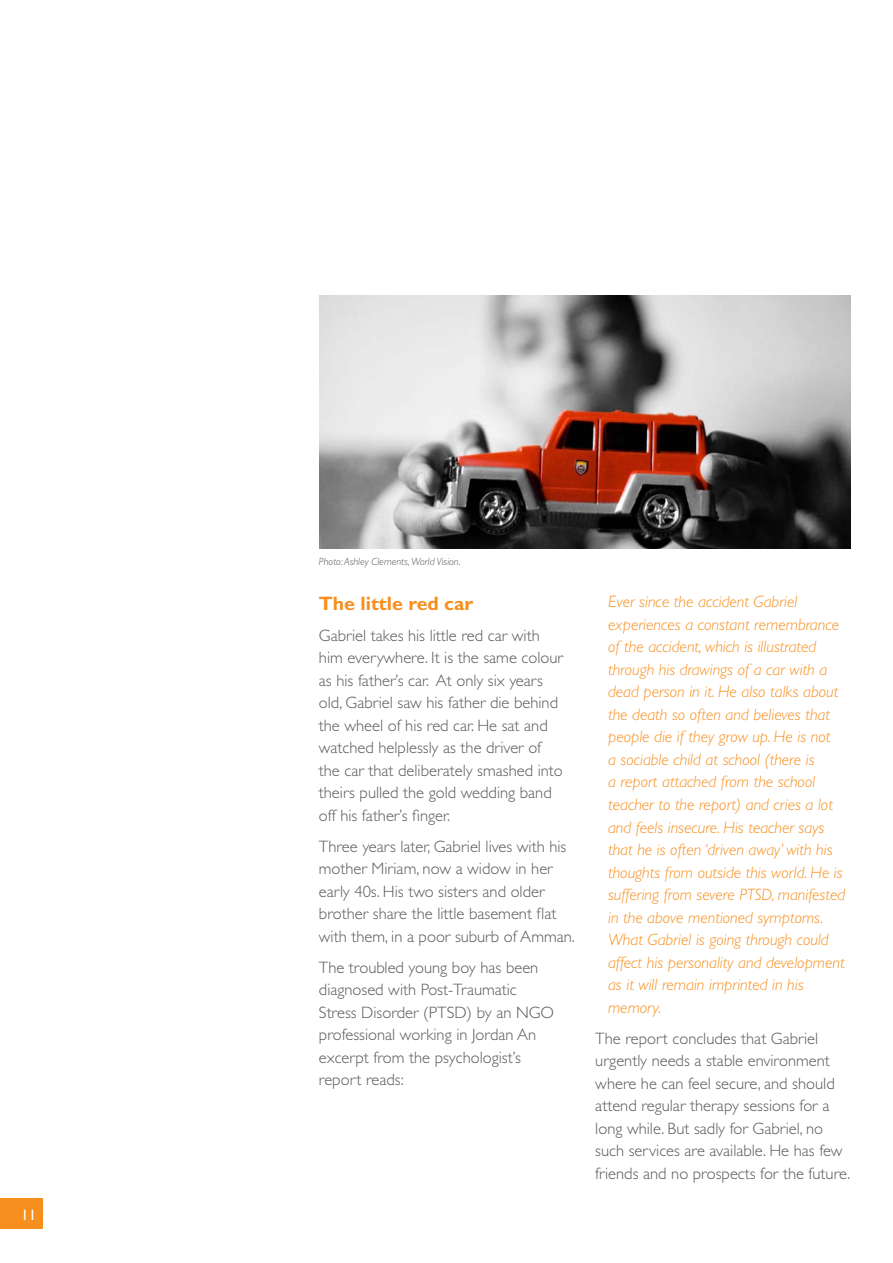
<style>
.page{position:relative;width:893px;height:1263px;background:#fff}
.page>*{position:absolute;margin:0;border:0;box-sizing:border-box;transform-origin:0 0}
.t1{font:700 19.5px "Gill Sans";color:#f78f1e}
.t2{font:300 16.5px/22.5px "Gill Sans";color:#58595b}
.t3{font:italic 300 16.5px/22.5px "Gill Sans";color:#f78f1e}
.t4{font:15px "Gill Sans";color:#fff}
.t5{font:italic 300 10.5px "Gill Sans";color:#58595b}
</style>
<div class="page">
<img style="left:319px;top:296px;width:531px;height:252px">
<div style="left:0;top:1199px;width:43px;height:30px;background:#f78f1e"></div>
<p class="t4" style="left:21px;top:1210px;width:16px">11</p>
<p class="t5" style="left:319px;top:558px;width:143px">Photo: Ashley Clements, World Vision.</p>
<p class="t1" style="left:319px;top:596px;width:156px">The little red car</p>
<p class="t2" style="left:319px;top:626px;width:246px">Gabriel takes his little red car with him everywhere. It is the same colour as his father’s car. At only six years old, Gabriel saw his father die behind the wheel of his red car. He sat and watched helplessly as the driver of the car that deliberately smashed into theirs pulled the gold wedding band off his father’s finger.</p>
<p class="t2" style="left:319px;top:837px;width:257px">Three years later, Gabriel lives with his mother Miriam, now a widow in her early 40s. His two sisters and older brother share the little basement flat with them, in a poor suburb of Amman.</p>
<p class="t2" style="left:319px;top:958px;width:237px">The troubled young boy has been diagnosed with Post-Traumatic<br>Stress Disorder (PTSD) by an NGO professional working in Jordan An excerpt from the psychologist’s report reads:</p>
<p class="t3" style="left:608px;top:592px;width:239px">Ever since the accident Gabriel experiences a constant remembrance of the accident, which is illustrated through his drawings of a car with a dead person in it. He also talks about the death so often and believes that people die if they grow up. He is not<br>a sociable child at school (there is<br>a report attached from the school teacher to the report) and cries a lot and feels insecure. His teacher says that he is often ‘driven away’ with his thoughts from outside this world. He is suffering from severe PTSD, manifested in the above mentioned symptoms.<br>What Gabriel is going through could affect his personality and development as it will remain imprinted in his memory.</p>
<p class="t2" style="left:595px;top:1028px;width:257px">The report concludes that Gabriel urgently needs a stable environment where he can feel secure, and should attend regular therapy sessions for a long while. But sadly for Gabriel, no such services are available. He has few friends and no prospects for the future.</p>
</div>
